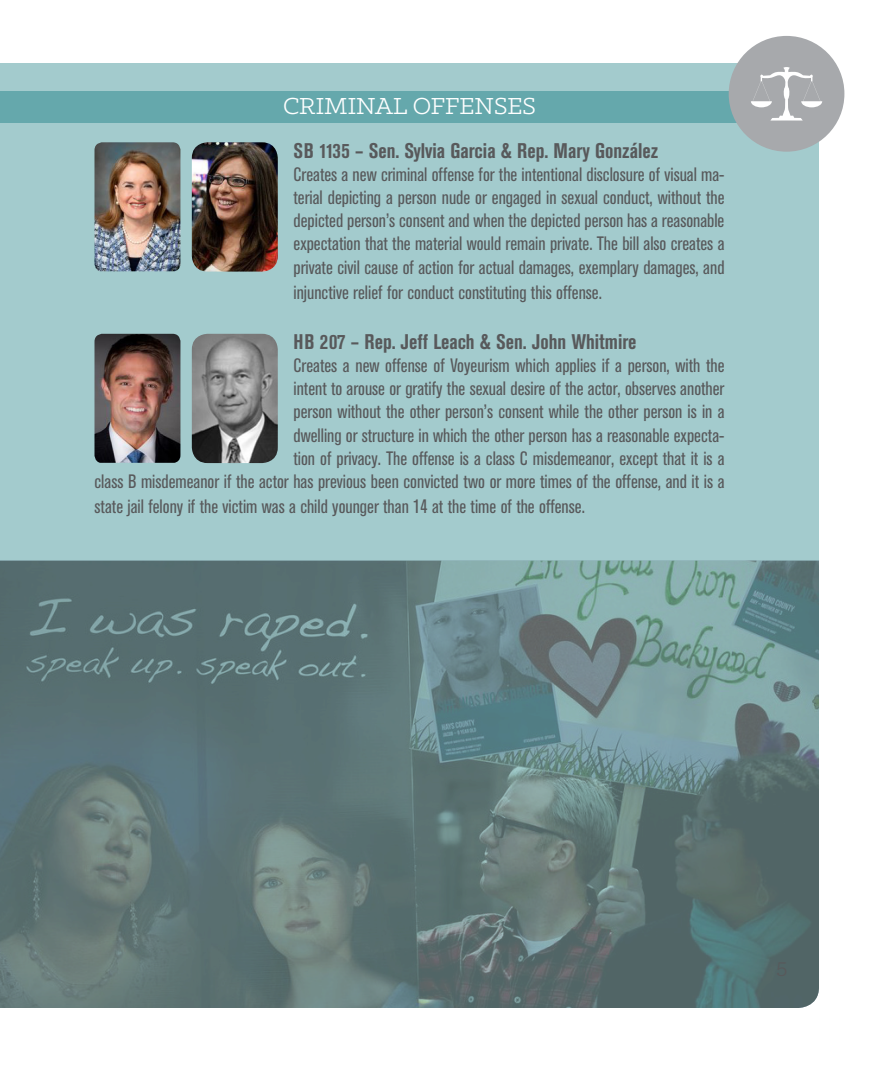
<style>
.page{position:relative;width:882px;height:1071px;background:#fff}
.page>*{position:absolute;margin:0;border:0;box-sizing:border-box;transform-origin:0 0}
.t1{font:26.25px "Klinic Slab";color:#fff}
.t2{font:700 condensed 21px "Akzidenz Grotesk BE";color:#58595b}
.t3{font:condensed 19.25px/23.1px "Akzidenz Grotesk BE";color:#58595b;text-align:justify}
</style>
<div class="page">
<div style="left:0;top:63px;width:819px;height:498px;background:#a3cbcd"></div>
<div style="left:0;top:91px;width:819px;height:31px;background:#65a8ac"></div>
<img style="left:0;top:561px;width:819px;height:447px">
<div style="left:729px;top:36px;width:115px;height:116px;background:#a7a9ac;border-radius:58px"></div>
<svg style="left:751px;top:67px;width:71px;height:54px"></svg>
<img style="left:94px;top:142px;width:86px;height:129px">
<img style="left:192px;top:142px;width:86px;height:130px">
<img style="left:94px;top:334px;width:86px;height:129px">
<img style="left:192px;top:334px;width:86px;height:129px">
<p class="t1" style="left:283px;top:89px;width:254px">CRIMINAL OFFENSES</p>
<p class="t2" style="left:294px;top:139px;width:366px">SB 1135 – Sen. Sylvia Garcia &amp; Rep. Mary González</p>
<p class="t3" style="left:294px;top:163px;width:433px">Creates a new criminal offense for the intentional disclosure of visual ma&shy;terial depicting a person nude or engaged in sexual conduct, without the depicted person’s consent and when the depicted person has a reasonable expectation that the material would remain private. The bill also creates a private civil cause of action for actual damages, exemplary damages, and</p>
<p class="t3" style="left:294px;top:281px;width:310px">injunctive relief for conduct constituting this offense.</p>
<p class="t2" style="left:294px;top:330px;width:344px">HB 207 – Rep. Jeff Leach &amp; Sen. John Whitmire</p>
<p class="t3" style="left:94px;top:354px;width:632px;text-align:right">Creates a new offense of Voyeurism which applies if a person, with the<br>intent to arouse or gratify the sexual desire of the actor, observes another<br>person without the other person’s consent while the other person is in a<br>dwelling or structure in which the other person has a reasonable expecta-<br>tion of privacy. The offense is a class C misdemeanor, except that it is a<br>class B misdemeanor if the actor has previous been convicted two or more times of the offense, and it is a</p>
<p class="t3" style="left:94px;top:495px;width:492px">state jail felony if the victim was a child younger than 14 at the time of the offense.</p>
</div>
